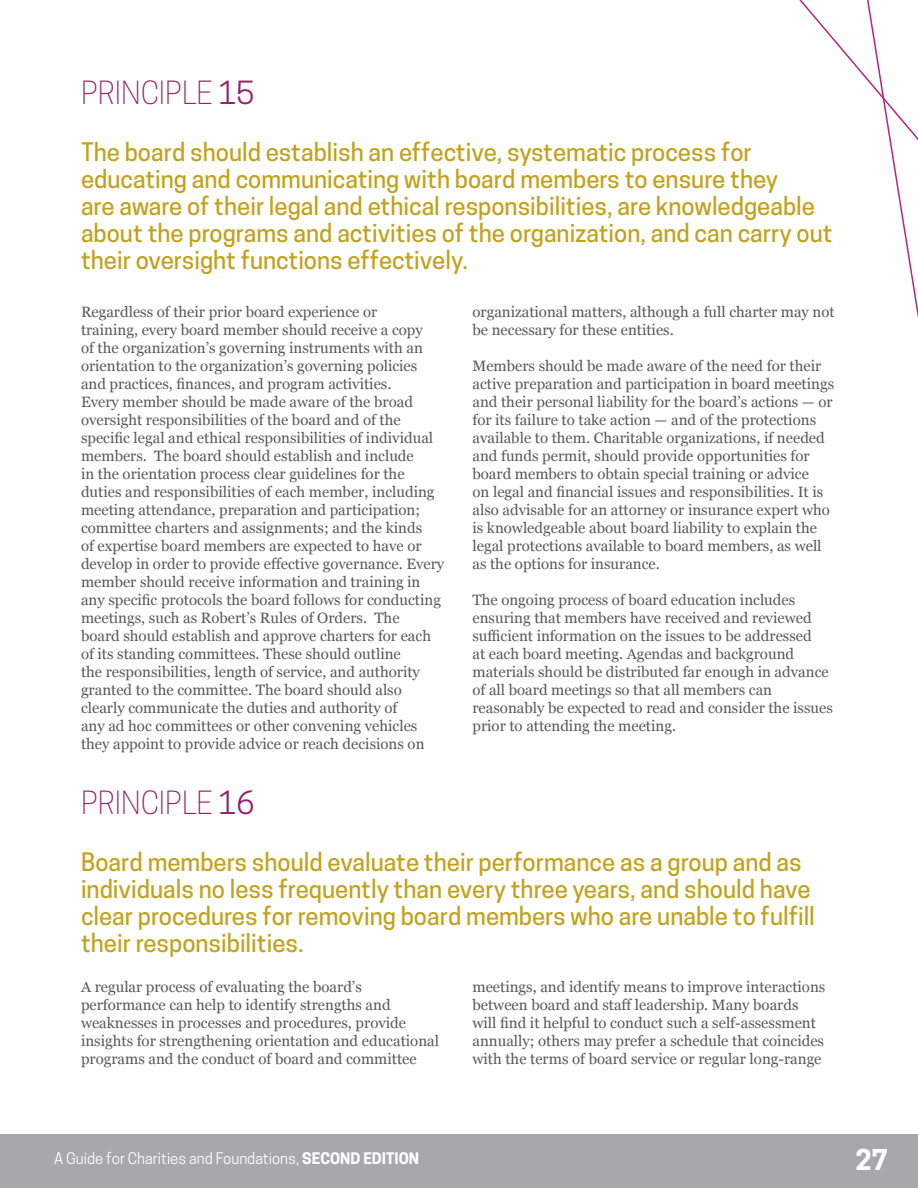
<style>
.page{position:relative;width:918px;height:1188px;background:#fff}
.page>*{position:absolute;margin:0;border:0;box-sizing:border-box;transform-origin:0 0}
.t1{font:300 30px "Cooper Hewitt";color:#952169}
.t2{font:700 27px "Cooper Hewitt";color:#fff}
.t3{font:500 24px/27px "Cooper Hewitt";color:#c2a21c}
.t4{font:15px/18px "Georgia";color:#58585a}
.t5{font:15px "Cooper Hewitt";color:#fff}
.s1{font-weight:400}
.s2{font-weight:700}
</style>
<div class="page">
<div style="left:0;top:1134px;width:918px;height:54px;background:#a6a8ab"></div>
<svg style="left:825px;top:0;width:93px;height:319px"></svg>
<h1 class="t1" style="left:81px;top:75px;width:175px">PRINCIPLE <span class="s1">15</span></h1>
<p class="t3" style="left:81px;top:138px;width:753px">The board should establish an effective, systematic process for educating and communicating with board members to ensure they<br>are aware of their legal and ethical responsibilities, are knowledgeable about the programs and activities of the organization, and can carry out their oversight functions effectively.</p>
<p class="t4" style="left:81px;top:302px;width:365px">Regardless of their prior board experience or<br>training, every board member should receive a copy<br>of the organization’s governing instruments with an orientation to the organization’s governing policies and practices, finances, and program activities.<br>Every member should be made aware of the broad oversight responsibilities of the board and of the specific legal and ethical responsibilities of individual members. The board should establish and include<br>in the orientation process clear guidelines for the duties and responsibilities of each member, including meeting attendance, preparation and participation; committee charters and assignments; and the kinds<br>of expertise board members are expected to have or develop in order to provide effective governance. Every member should receive information and training in any specific protocols the board follows for conducting meetings, such as Robert’s Rules of Orders. The<br>board should establish and approve charters for each of its standing committees. These should outline<br>the responsibilities, length of service, and authority granted to the committee. The board should also clearly communicate the duties and authority of<br>any ad hoc committees or other convening vehicles they appoint to provide advice or reach decisions on</p>
<p class="t4" style="left:472px;top:302px;width:364px">organizational matters, although a full charter may not be necessary for these entities.</p>
<p class="t4" style="left:473px;top:356px;width:363px">Members should be made aware of the need for their active preparation and participation in board meetings and their personal liability for the board’s actions — or for its failure to take action — and of the protections available to them. Charitable organizations, if needed and funds permit, should provide opportunities for board members to obtain special training or advice<br>on legal and financial issues and responsibilities. It is also advisable for an attorney or insurance expert who is knowledgeable about board liability to explain the legal protections available to board members, as well as the options for insurance.</p>
<p class="t4" style="left:473px;top:590px;width:362px">The ongoing process of board education includes ensuring that members have received and reviewed sufficient information on the issues to be addressed<br>at each board meeting. Agendas and background materials should be distributed far enough in advance of all board meetings so that all members can reasonably be expected to read and consider the issues prior to attending the meeting.</p>
<h1 class="t1" style="left:81px;top:785px;width:175px">PRINCIPLE <span class="s1">16</span></h1>
<h3 class="t3" style="left:81px;top:848px;width:735px">Board members should evaluate their performance as a group and as individuals no less frequently than every three years, and should have clear procedures for removing board members who are unable to fulfill their responsibilities.</h3>
<p class="t4" style="left:81px;top:977px;width:360px">A regular process of evaluating the board’s performance can help to identify strengths and weaknesses in processes and procedures, provide insights for strengthening orientation and educational programs and the conduct of board and committee</p>
<p class="t4" style="left:472px;top:977px;width:354px">meetings, and identify means to improve interactions between board and staff leadership. Many boards will find it helpful to conduct such a self-assessment annually; others may prefer a schedule that coincides with the terms of board service or regular long-range</p>
<p class="t5" style="left:54px;top:1150px;width:367px">A Guide for Charities and Foundations, <span class="s2">SECOND EDITION</span></p>
<h2 class="t2" style="left:856px;top:1144px;width:34px">27</h2>
</div>
